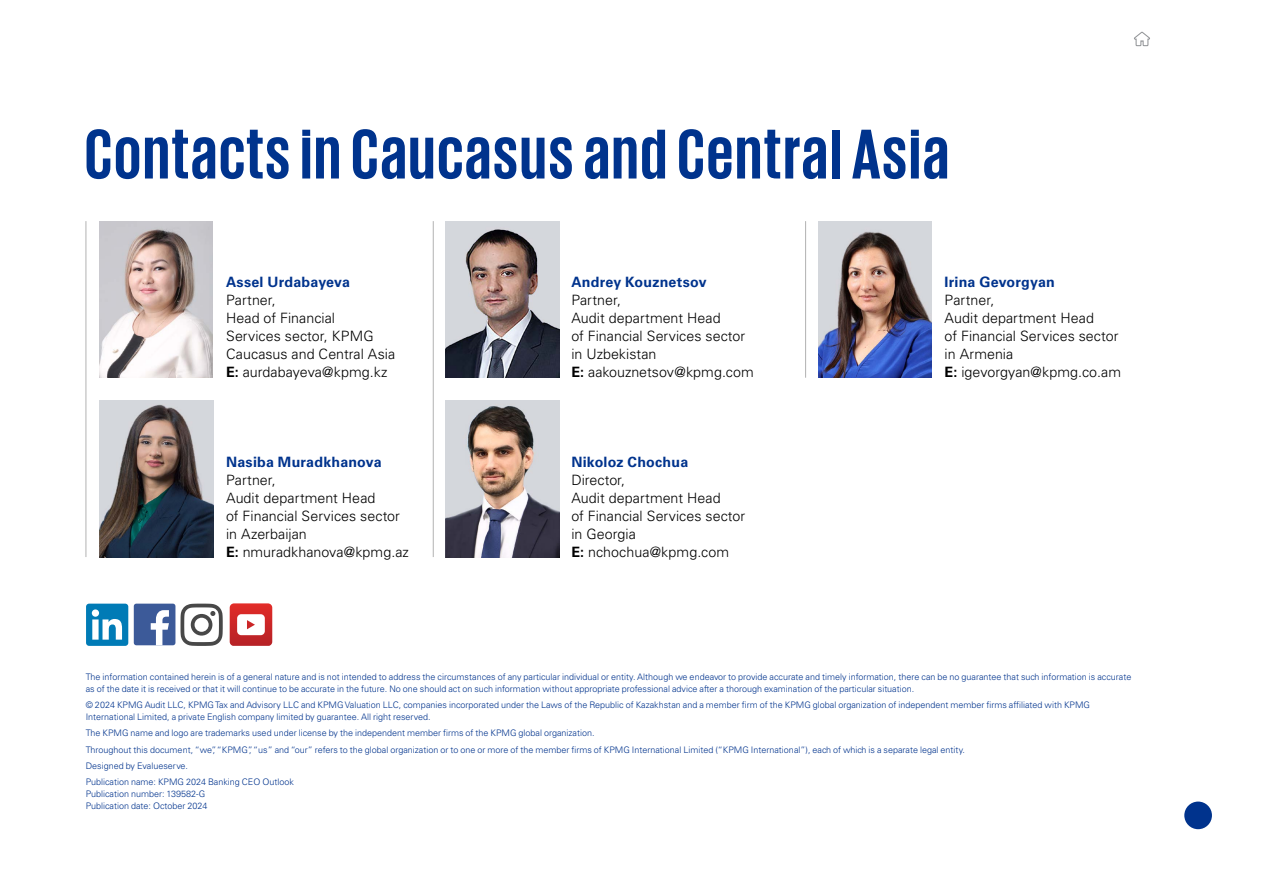
<style>
.page{position:relative;width:1263px;height:893px;background:#fff}
.page>*{position:absolute;margin:0;border:0;box-sizing:border-box;transform-origin:0 0}
.t1{font:700 72px "KPMG";letter-spacing:.025em;color:#00338d}
.t2{font:300 14.25px/18px "Univers LT Std";letter-spacing:.005em;color:#000}
.t3{font:700 14.25px "Univers LT Std";letter-spacing:.015em;color:#00338d}
.t4{font:300 9px/12px "Univers LT Std";color:#00338d}
.s1{font-weight:700}
</style>
<div class="page">
<div style="left:86px;top:604px;width:42px;height:42px;background:#007bb6;border-radius:3px"></div>
<svg style="left:92px;top:609px;width:30px;height:31px"></svg>
<div style="left:134px;top:604px;width:41px;height:41px;background:#3c5a99;border-radius:3px"></div>
<svg style="left:151px;top:610px;width:18px;height:35px"></svg>
<svg style="left:180px;top:604px;width:43px;height:42px"></svg>
<div style="left:1184px;top:801px;width:28px;height:28px;background:#00338d;border-radius:50%"></div>
<img style="left:100px;top:221px;width:112px;height:156px">
<img style="left:446px;top:221px;width:113px;height:157px">
<img style="left:819px;top:221px;width:113px;height:156px">
<img style="left:100px;top:400px;width:113px;height:157px">
<img style="left:446px;top:400px;width:113px;height:157px">
<svg style="left:230px;top:603px;width:42px;height:43px"></svg>
<svg style="left:1134px;top:31px;width:16px;height:16px"></svg>
<hr style="left:86px;top:221px;width:1px;height:336px;background:#b2b2b2">
<hr style="left:433px;top:221px;width:1px;height:336px;background:#b2b2b2">
<hr style="left:805px;top:221px;width:1px;height:157px;background:#b2b2b2">
<h1 class="t1" style="left:85px;top:118px;width:866px">Contacts in Caucasus and Central Asia</h1>
<h2 class="t3" style="left:226px;top:273px;width:125px">Assel Urdabayeva</h2>
<h2 class="t2" style="left:226px;top:290px;width:171px">Partner,<br>Head of Financial<br>Services sector, KPMG<br>Caucasus and Central Asia<br><span class="s1">E:</span> aurdabayeva@kpmg.kz</h2>
<h2 class="t3" style="left:226px;top:453px;width:157px">Nasiba Muradkhanova</h2>
<h2 class="t2" style="left:226px;top:470px;width:184px">Partner,<br>Audit department Head<br>of Financial Services sector in Azerbaijan<br><span class="s1">E:</span> nmuradkhanova@kpmg.az</h2>
<h2 class="t3" style="left:571px;top:273px;width:137px">Andrey Kouznetsov</h2>
<h2 class="t2" style="left:571px;top:290px;width:184px">Partner,<br>Audit department Head<br>of Financial Services sector in Uzbekistan<br><span class="s1">E:</span> aakouznetsov@kpmg.com</h2>
<h2 class="t3" style="left:571px;top:453px;width:118px">Nikoloz Chochua</h2>
<h2 class="t2" style="left:571px;top:470px;width:175px">Director,<br>Audit department Head<br>of Financial Services sector in Georgia<br><span class="s1">E:</span> nchochua@kpmg.com</h2>
<h2 class="t3" style="left:945px;top:273px;width:112px">Irina Gevorgyan</h2>
<h2 class="t2" style="left:945px;top:290px;width:178px">Partner,<br>Audit department Head<br>of Financial Services sector in Armenia<br><span class="s1">E:</span> igevorgyan@kpmg.co.am</h2>
<p class="t4" style="left:86px;top:671px;width:1047px">The information contained herein is of a general nature and is not intended to address the circumstances of any particular individual or entity. Although we endeavor to provide accurate and timely information, there can be no guarantee that such information is accurate as of the date it is received or that it will continue to be accurate in the future. No one should act on such information without appropriate professional advice after a thorough examination of the particular situation.</p>
<p class="t4" style="left:86px;top:699px;width:1006px">© 2024 KPMG Audit LLC, KPMG Tax and Advisory LLC and KPMG Valuation LLC, companies incorporated under the Laws of the Republic of Kazakhstan and a member firm of the KPMG global organization of independent member firms affiliated with KPMG<br>International Limited, a private English company limited by guarantee. All right reserved.</p>
<p class="t4" style="left:86px;top:725px;width:881px;line-height:16.2px">The KPMG name and logo are trademarks used under license by the independent member firms of the KPMG global organization.<br>Throughout this document, “we”, “KPMG”, “us” and “our” refers to the global organization or to one or more of the member firms of KPMG International Limited (“KPMG International”), each of which is a separate legal entity.<br>Designed by Evalueserve.<br>Publication name: KPMG 2024 Banking CEO Outlook</p>
<p class="t4" style="left:86px;top:788px;width:123px">Publication number: 139582-G<br>Publication date: October 2024</p>
</div>
